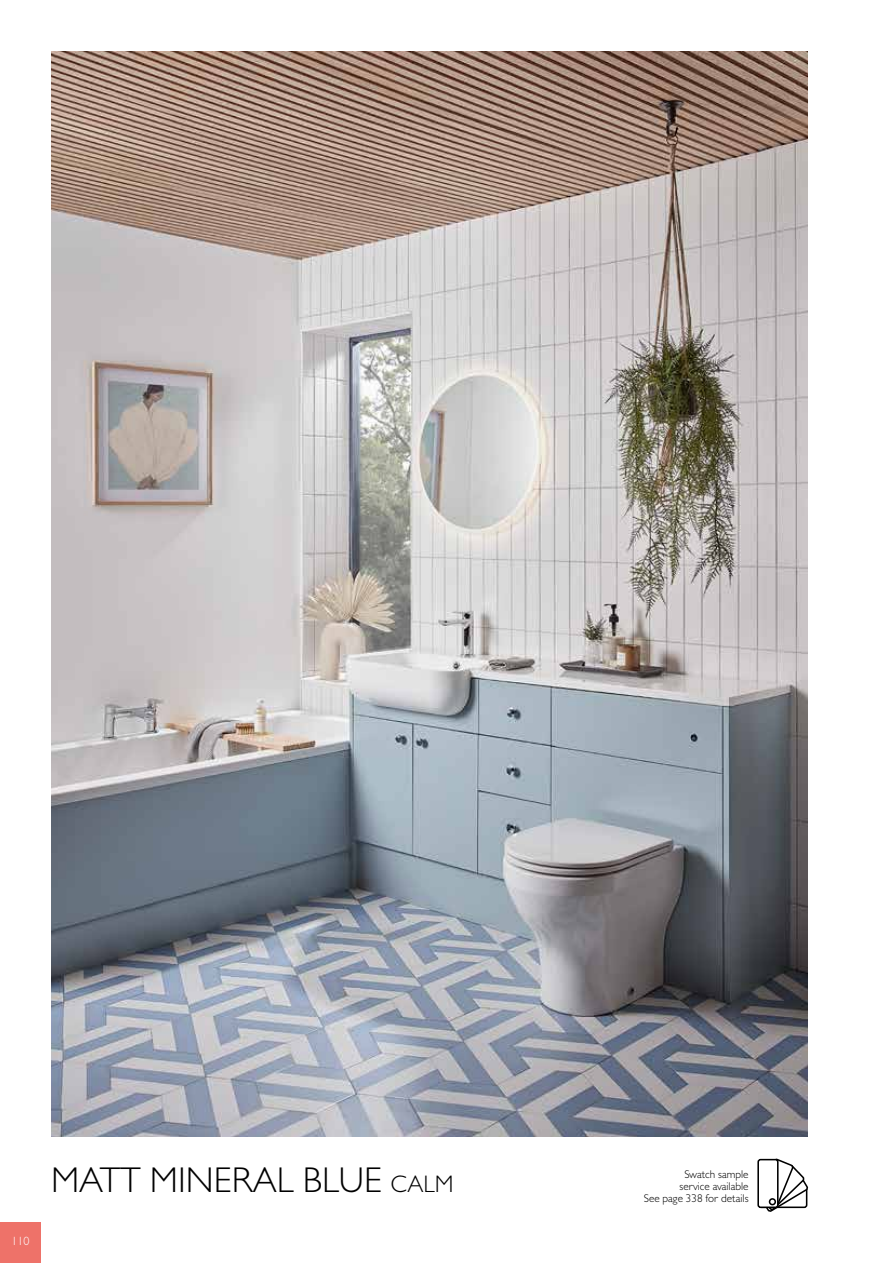
<style>
.page{position:relative;width:893px;height:1263px;background:#fff}
.page>*{position:absolute;margin:0;border:0;box-sizing:border-box;transform-origin:0 0}
.t1{font:300 36px "Gill Sans MT Pro";color:#000}
.t2{font:300 24px "Gill Sans MT Pro";color:#000}
.t3{font:300 12px "Gill Sans MT Pro";color:#fff}
.t4{font:300 11.25px/12px "Gill Sans MT Pro";color:#000;text-align:right}
</style>
<div class="page">
<div style="left:0;top:1222px;width:40px;height:41px;background:#ee7269"></div>
<img style="left:51px;top:51px;width:757px;height:1085px">
<svg style="left:760px;top:1158px;width:49px;height:54px"></svg>
<div style="left:758px;top:1159px;width:20px;height:48px;background:#fff;border-radius:2px"></div>
<div style="left:757px;top:1159px;width:22px;height:49px;border:2px solid #000;border-radius:2px"></div>
<div style="left:769px;top:1198px;width:7px;height:7px;border:2px solid #000;border-radius:50%"></div>
<p class="t3" style="left:11px;top:1234px;width:19px">110</p>
<h1 class="t1" style="left:51px;top:1158px;width:333px">MATT MINERAL BLUE</h1>
<p class="t4" style="left:644px;top:1168px;width:106px">Swatch sample<br>service available<br>See page 338 for details</p>
<h2 class="t2" style="left:391px;top:1169px;width:64px">CALM</h2>
</div>
